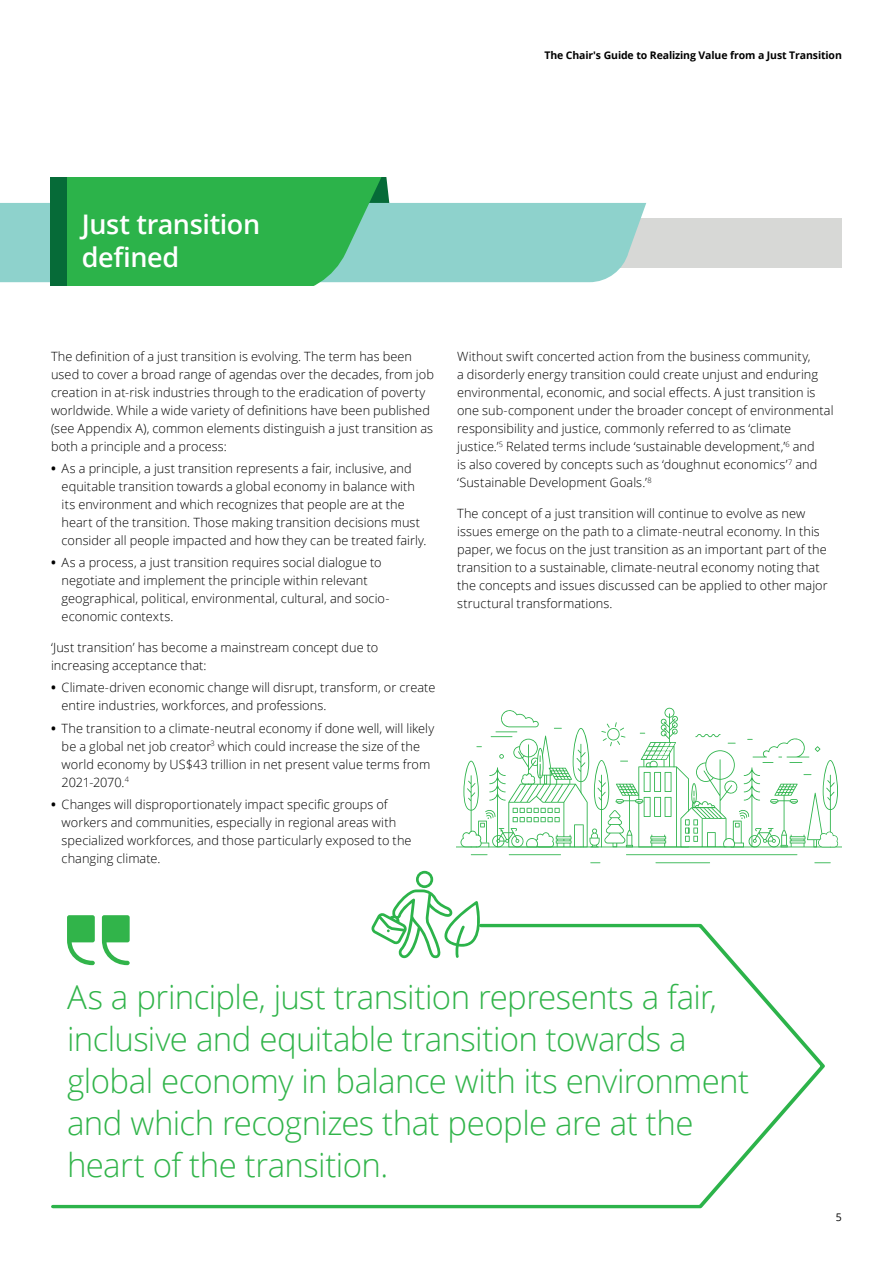
<style>
.page{position:relative;width:893px;height:1263px;background:#fff}
.page>*{position:absolute;margin:0;border:0;box-sizing:border-box;transform-origin:0 0}
.Quote_pullout__large{font:300 33px/42px "Open Sans";letter-spacing:-.02em;color:#31b44a}
.Story_heading_bold{font:600 27px/32.4px "Open Sans";letter-spacing:-.015em;color:#fff}
.Body_copy__8_5_12pt{font:300 12.75px/18px "Open Sans";letter-spacing:.005em;color:#010101}
.t1{font:700 10.5px "Open Sans";letter-spacing:-.01em;color:#010101}
.t2{font:10.5px "Open Sans";color:#010101}
.s1{font-weight:700}
</style>
<div class="page">
<div style="left:534px;top:218px;width:308px;height:49px;background:#d7d8d6"></div>
<div style="left:0;top:203px;width:646px;height:79px;background:#8ed2cc"></div>
<svg style="left:67px;top:177px;width:326px;height:109px;background:#37b658"></svg>
<div style="left:51px;top:177px;width:16px;height:109px;background:#066b38"></div>
<hr style="left:655px;top:862px;width:55px;height:1px;background:#2cb34a">
<svg style="left:471px;top:854px;width:16px;height:1px"></svg>
<hr style="left:509px;top:854px;width:52px;height:1px;background:#2cb34a">
<hr style="left:626px;top:854px;width:171px;height:1px;background:#2cb34a">
<svg style="left:814px;top:862px;width:17px;height:1px"></svg>
<svg style="left:457px;top:708px;width:385px;height:140px"></svg>
<svg style="left:51px;top:923px;width:774px;height:286px"></svg>
<svg style="left:371px;top:871px;width:109px;height:87px"></svg>
<svg style="left:102px;top:915px;width:28px;height:50px"></svg>
<svg style="left:67px;top:915px;width:28px;height:50px"></svg>
<p class="t1" style="left:544px;top:48px;width:299px">The Chair's Guide to Realizing Value from a Just Transition</p>
<p class="Story_heading_bold" style="left:82px;top:208px;width:180px">Just transition defined</p>
<p class="Body_copy__8_5_12pt" style="left:51px;top:347px;width:384px">The definition of a just transition is evolving. The term has been used to cover a broad range of agendas over the decades, from job creation in at-risk industries through to the eradication of poverty worldwide. While a wide variety of definitions have been published (see Appendix A), common elements distinguish a just transition as both a principle and a process:</p>
<p class="Body_copy__8_5_12pt" style="left:62px;top:459px;width:366px;text-indent:-11px"><span class="s1">•</span> As a principle, a just transition represents a fair, inclusive, and equitable transition towards a global economy in balance with its environment and which recognizes that people are at the heart of the transition. Those making transition decisions must consider all people impacted and how they can be treated fairly.</p>
<p class="Body_copy__8_5_12pt" style="left:62px;top:553px;width:329px;text-indent:-11px"><span class="s1">•</span> As a process, a just transition requires social dialogue to negotiate and implement the principle within relevant geographical, political, environmental, cultural, and socio&shy;economic contexts.</p>
<p class="Body_copy__8_5_12pt" style="left:51px;top:638px;width:329px">‘Just transition’ has become a mainstream concept due to increasing acceptance that:</p>
<p class="Body_copy__8_5_12pt" style="left:62px;top:678px;width:375px;text-indent:-11px"><span class="s1">•</span> Climate-driven economic change will disrupt, transform, or create entire industries, workforces, and professions.</p>
<p class="Body_copy__8_5_12pt" style="left:62px;top:719px;width:374px;text-indent:-11px"><span class="s1">•</span> The transition to a climate-neutral economy if done well, will likely be a global net job creator<sup>3</sup> which could increase the size of the world economy by US$43 trillion in net present value terms from 2021-2070.<sup>4</sup></p>
<p class="Body_copy__8_5_12pt" style="left:62px;top:795px;width:351px;text-indent:-11px"><span class="s1">•</span> Changes will disproportionately impact specific groups of workers and communities, especially in regional areas with specialized workforces, and those particularly exposed to the changing climate.</p>
<p class="Body_copy__8_5_12pt" style="left:457px;top:347px;width:378px">Without swift concerted action from the business community,<br>a disorderly energy transition could create unjust and enduring environmental, economic, and social effects. A just transition is one sub-component under the broader concept of environmental responsibility and justice, commonly referred to as ‘climate justice.’<sup>5</sup> Related terms include ‘sustainable development,’<sup>6</sup> and<br>is also covered by concepts such as ‘doughnut economics’<sup>7</sup> and ‘Sustainable Development Goals.’<sup>8</sup></p>
<p class="Body_copy__8_5_12pt" style="left:457px;top:504px;width:372px">The concept of a just transition will continue to evolve as new issues emerge on the path to a climate-neutral economy. In this paper, we focus on the just transition as an important part of the transition to a sustainable, climate-neutral economy noting that the concepts and issues discussed can be applied to other major structural transformations.</p>
<p class="Quote_pullout__large" style="left:67px;top:975px;width:684px">As a principle, just transition represents a fair, inclusive and equitable transition towards a global economy in balance with its environment and which recognizes that people are at the heart of the transition.</p>
<p class="t2" style="left:836px;top:1210px;width:8px">5</p>
</div>
